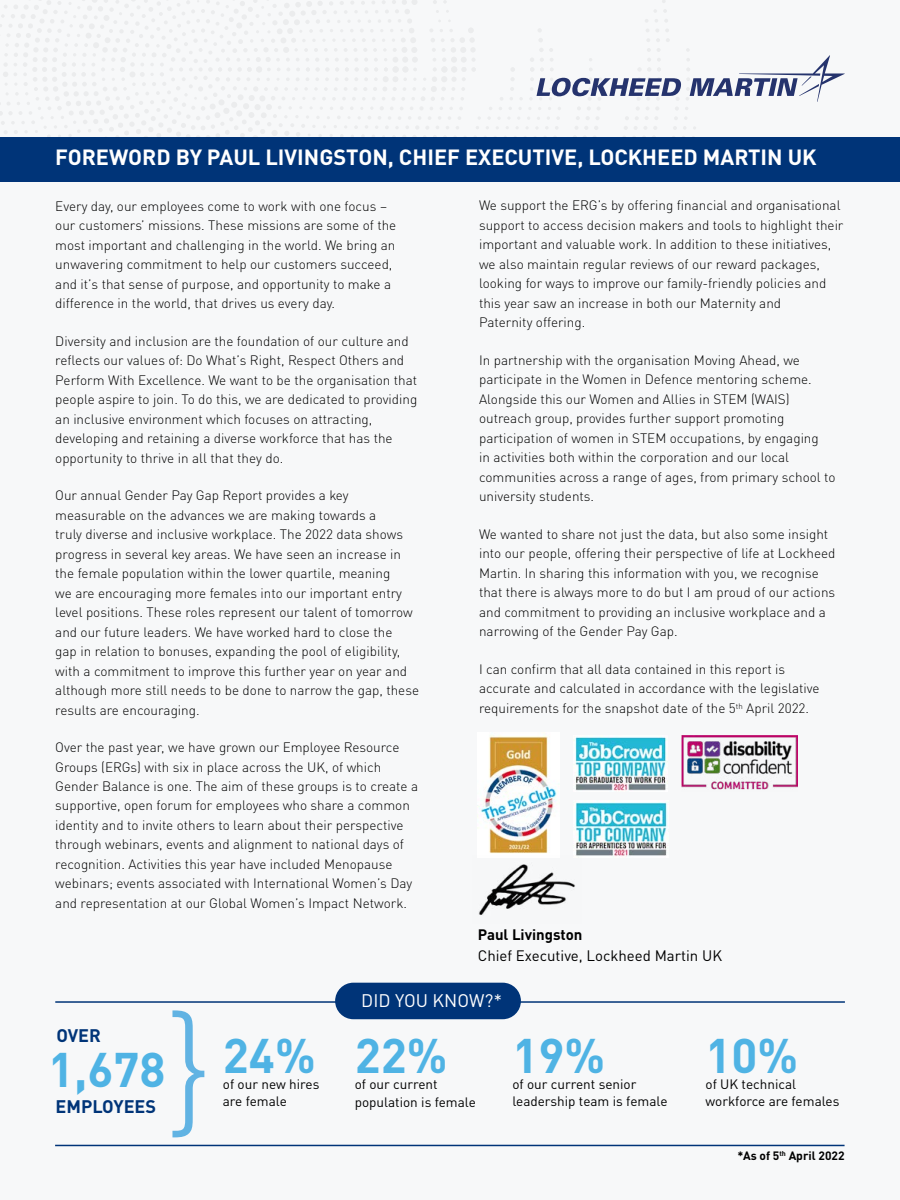
<style>
.page{position:relative;width:900px;height:1200px;background:#f7f8f9}
.page>*{position:absolute;margin:0;border:0;box-sizing:border-box;transform-origin:0 0}
.t1{font:700 48px "DINOT";color:#4fb3e4}
.t2{font:700 21.75px "DINOT";color:#fff}
.t3{font:700 18px "DINOT";color:#003478}
.t4{font:18px "DINOT";color:#fff}
.t5{font:15px "DINOT";color:#000}
.t6{font:700 15px "DINOT";color:#000}
.t7{font:300 13.5px/19.5px "DINOT";color:#000}
.t8{font:13.5px/16.2px "DINOT";color:#000}
.t9{font:700 12px "DINOT";color:#000}
</style>
<div class="page">
<hr style="left:55px;top:1001px;width:790px;height:2px;background:#003478">
<hr style="left:55px;top:1145px;width:790px;height:1px;background:#003478">
<div style="left:0;top:138px;width:900px;height:44px;background:#003478"></div>
<img style="left:682px;top:735px;width:115px;height:55px">
<div style="left:335px;top:983px;width:186px;height:36px;background:#003478;border-radius:18px"></div>
<svg style="left:172px;top:1010px;width:32px;height:127px"></svg>
<img style="left:481px;top:736px;width:76px;height:117px">
<img style="left:575px;top:802px;width:92px;height:54px">
<img style="left:575px;top:737px;width:92px;height:54px">
<img style="left:479px;top:864px;width:96px;height:51px">
<svg style="left:0;top:0;width:845px;height:138px"></svg>
<h2 class="t2" style="left:55px;top:140px;width:763px">FOREWORD BY PAUL LIVINGSTON, CHIEF EXECUTIVE, LOCKHEED MARTIN UK</h2>
<p class="t7" style="left:55px;top:195px;width:343px">Every day, our employees come to work with one focus – our customers’ missions. These missions are some of the most important and challenging in the world. We bring an unwavering commitment to help our customers succeed, and it’s that sense of purpose, and opportunity to make a difference in the world, that drives us every day.</p>
<p class="t7" style="left:55px;top:330px;width:364px">Diversity and inclusion are the foundation of our culture and reflects our values of: Do What’s Right, Respect Others and Perform With Excellence. We want to be the organisation that people aspire to join. To do this, we are dedicated to providing an inclusive environment which focuses on attracting, developing and retaining a diverse workforce that has the opportunity to thrive in all that they do.</p>
<p class="t7" style="left:55px;top:484px;width:365px">Our annual Gender Pay Gap Report provides a key measurable on the advances we are making towards a<br>truly diverse and inclusive workplace. The 2022 data shows progress in several key areas. We have seen an increase in the female population within the lower quartile, meaning<br>we are encouraging more females into our important entry level positions. These roles represent our talent of tomorrow and our future leaders. We have worked hard to close the<br>gap in relation to bonuses, expanding the pool of eligibility, with a commitment to improve this further year on year and although more still needs to be done to narrow the gap, these results are encouraging.</p>
<p class="t7" style="left:55px;top:736px;width:364px">Over the past year, we have grown our Employee Resource Groups (ERGs) with six in place across the UK, of which Gender Balance is one. The aim of these groups is to create a supportive, open forum for employees who share a common identity and to invite others to learn about their perspective through webinars, events and alignment to national days of recognition. Activities this year have included Menopause webinars; events associated with International Women’s Day and representation at our Global Women’s Impact Network.</p>
<p class="t7" style="left:479px;top:195px;width:366px">We support the ERG’s by offering financial and organisational support to access decision makers and tools to highlight their important and valuable work. In addition to these initiatives, we also maintain regular reviews of our reward packages, looking for ways to improve our family-friendly policies and this year saw an increase in both our Maternity and<br>Paternity offering.</p>
<p class="t7" style="left:479px;top:349px;width:358px">In partnership with the organisation Moving Ahead, we participate in the Women in Defence mentoring scheme.<br>Alongside this our Women and Allies in STEM (WAIS) outreach group, provides further support promoting participation of women in STEM occupations, by engaging<br>in activities both within the corporation and our local communities across a range of ages, from primary school to university students.</p>
<p class="t7" style="left:479px;top:523px;width:358px">We wanted to share not just the data, but also some insight into our people, offering their perspective of life at Lockheed Martin. In sharing this information with you, we recognise that there is always more to do but I am proud of our actions and commitment to providing an inclusive workplace and a narrowing of the Gender Pay Gap.</p>
<p class="t7" style="left:479px;top:658px;width:342px">I can confirm that all data contained in this report is accurate and calculated in accordance with the legislative requirements for the snapshot date of the 5<sup>th</sup> April 2022.</p>
<h3 class="t3" style="left:56px;top:1021px;width:46px">OVER</h3>
<h1 class="t1" style="left:48px;top:1032px;width:119px">1,678</h1>
<h3 class="t3" style="left:56px;top:1092px;width:102px">EMPLOYEES</h3>
<h1 class="t1" style="left:223px;top:1018px;width:94px">24%</h1>
<p class="t8" style="left:223px;top:1075px;width:98px">of our new hires are female</p>
<p class="t6" style="left:478px;top:923px;width:106px">Paul Livingston</p>
<p class="t5" style="left:478px;top:945px;width:246px">Chief Executive, Lockheed Martin UK</p>
<h3 class="t4" style="left:361px;top:987px;width:142px">DID YOU KNOW?*</h3>
<h1 class="t1" style="left:355px;top:1018px;width:94px">22%</h1>
<p class="t8" style="left:355px;top:1074px;width:123px;line-height:18px">of our current population is female</p>
<h1 class="t1" style="left:512px;top:1018px;width:94px">19%</h1>
<p class="t8" style="left:512px;top:1075px;width:157px">of our current senior leadership team is female</p>
<h1 class="t1" style="left:706px;top:1018px;width:94px">10%</h1>
<p class="t8" style="left:706px;top:1075px;width:135px">of UK technical workforce are females</p>
<p class="t9" style="left:737px;top:1146px;width:109px">*As of 5<sup>th</sup> April 2022</p>
</div>
